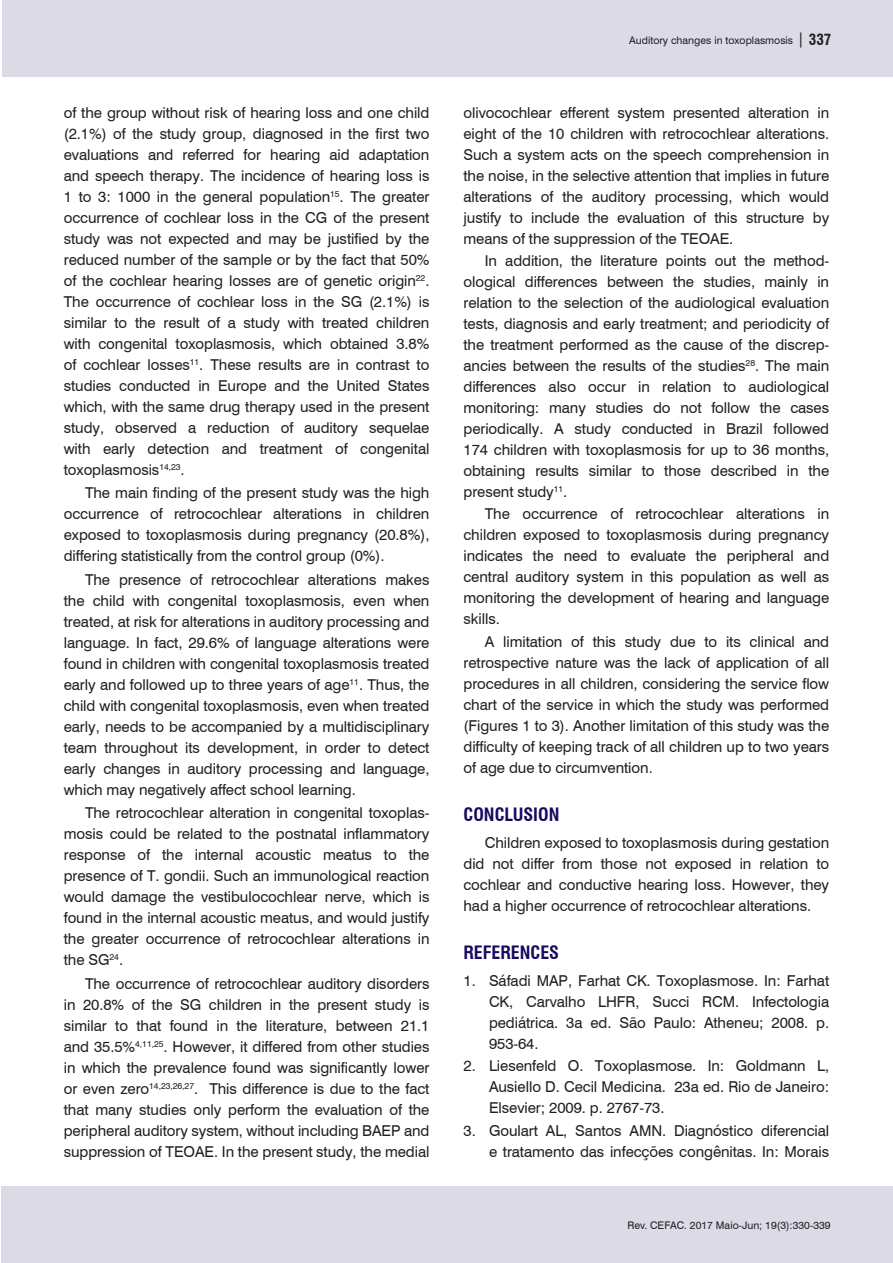
<style>
.page{position:relative;width:893px;height:1263px;background:#fff}
.page>*{position:absolute;margin:0;border:0;box-sizing:border-box;transform-origin:0 0}
.Nivel_1{font:700 condensed 18px "Swiss 721 BT";color:#18085f}
.Corpo_do_texto_INGL{font:15px/21px "Swiss 721 BT";letter-spacing:-.005em;color:#231f20;text-align:justify}
.Referencias_-_numer{font:15px/21px "Swiss 721 BT";letter-spacing:-.005em;color:#231f20;text-align:justify}
.t1{font:10.5px "Swiss 721 BT";color:#231f20}
.s1{font-size:15px}
.s2{font-weight:700;font-stretch:condensed;font-size:15px}
</style>
<div class="page">
<div style="left:1px;top:1186px;width:892px;height:77px;background:#dcdae7"></div>
<div style="left:2px;top:0;width:891px;height:77px;background:#dcdae7"></div>
<p class="Corpo_do_texto_INGL" style="left:64px;top:101px;width:367px">of the group without risk of hearing loss and one child (2.1%) of the study group, diagnosed in the first two evaluations and referred for hearing aid adaptation and speech therapy. The incidence of hearing loss is 1 to 3: 1000 in the general population<sup>15</sup>. The greater occurrence of cochlear loss in the CG of the present study was not expected and may be justified by the reduced number of the sample or by the fact that 50% of the cochlear hearing losses are of genetic origin<sup>22</sup>.<br>The occurrence of cochlear loss in the SG (2.1%) is similar to the result of a study with treated children with congenital toxoplasmosis, which obtained 3.8% of cochlear losses<sup>11</sup>. These results are in contrast to studies conducted in Europe and the United States which, with the same drug therapy used in the present study, observed a reduction of auditory sequelae with early detection and treatment of congenital toxoplasmosis<sup>14,23</sup>.</p>
<p class="Corpo_do_texto_INGL" style="left:64px;top:482px;width:367px;text-indent:21px">The main finding of the present study was the high occurrence of retrocochlear alterations in children exposed to toxoplasmosis during pregnancy (20.8%), differing statistically from the control group (0%).</p>
<p class="Corpo_do_texto_INGL" style="left:64px;top:568px;width:367px;text-indent:21px">The presence of retrocochlear alterations makes the child with congenital toxoplasmosis, even when treated, at risk for alterations in auditory processing and language. In fact, 29.6% of language alterations were found in children with congenital toxoplasmosis treated early and followed up to three years of age<sup>11</sup>. Thus, the child with congenital toxoplasmosis, even when treated early, needs to be accompanied by a multidisciplinary team throughout its development, in order to detect early changes in auditory processing and language, which may negatively affect school learning.</p>
<p class="Corpo_do_texto_INGL" style="left:64px;top:802px;width:367px;text-indent:21px">The retrocochlear alteration in congenital toxoplas&shy;mosis could be related to the postnatal inflammatory response of the internal acoustic meatus to the presence of T. gondii. Such an immunological reaction would damage the vestibulocochlear nerve, which is found in the internal acoustic meatus, and would justify the greater occurrence of retrocochlear alterations in the SG<sup>24</sup>.</p>
<p class="Corpo_do_texto_INGL" style="left:64px;top:972px;width:367px;text-indent:21px">The occurrence of retrocochlear auditory disorders in 20.8% of the SG children in the present study is similar to that found in the literature, between 21.1 and 35.5%<sup>4,11,25</sup>. However, it differed from other studies in which the prevalence found was significantly lower or even zero<sup>14,23,26,27</sup>. This difference is due to the fact that many studies only perform the evaluation of the peripheral auditory system, without including BAEP and suppression of TEOAE. In the present study, the medial</p>
<p class="t1" style="left:629px;top:33px;width:204px">Auditory changes in toxoplasmosis <span class="s1">|</span> <span class="s2">337</span></p>
<p class="Corpo_do_texto_INGL" style="left:463px;top:101px;width:367px">olivocochlear efferent system presented alteration in eight of the 10 children with retrocochlear alterations.<br>Such a system acts on the speech comprehension in the noise, in the selective attention that implies in future alterations of the auditory processing, which would justify to include the evaluation of this structure by means of the suppression of the TEOAE.</p>
<p class="Corpo_do_texto_INGL" style="left:463px;top:250px;width:367px;text-indent:21px">In addition, the literature points out the method&shy;ological differences between the studies, mainly in relation to the selection of the audiological evaluation tests, diagnosis and early treatment; and periodicity of the treatment performed as the cause of the discrep&shy;ancies between the results of the studies<sup>28</sup>. The main differences also occur in relation to audiological monitoring: many studies do not follow the cases periodically. A study conducted in Brazil followed 174 children with toxoplasmosis for up to 36 months, obtaining results similar to those described in the present study<sup>11</sup>.</p>
<p class="Corpo_do_texto_INGL" style="left:463px;top:503px;width:367px;text-indent:21px">The occurrence of retrocochlear alterations in children exposed to toxoplasmosis during pregnancy indicates the need to evaluate the peripheral and central auditory system in this population as well as monitoring the development of hearing and language skills.</p>
<p class="Corpo_do_texto_INGL" style="left:463px;top:630px;width:367px;text-indent:21px">A limitation of this study due to its clinical and retrospective nature was the lack of application of all procedures in all children, considering the service flow chart of the service in which the study was performed (Figures 1 to 3). Another limitation of this study was the difficulty of keeping track of all children up to two years of age due to circumvention.</p>
<p class="Nivel_1" style="left:463px;top:804px;width:97px">CONCLUSION</p>
<p class="Corpo_do_texto_INGL" style="left:463px;top:831px;width:367px;text-indent:21px">Children exposed to toxoplasmosis during gestation did not differ from those not exposed in relation to cochlear and conductive hearing loss. However, they had a higher occurrence of retrocochlear alterations.</p>
<p class="Nivel_1" style="left:463px;top:942px;width:97px">REFERENCES</p>
<p class="Referencias_-_numer" style="left:489px;top:969px;width:342px;text-indent:-26px">1. Sáfadi MAP, Farhat CK. Toxoplasmose. In: Farhat CK, Carvalho LHFR, Succi RCM. Infectologia pediátrica. 3a ed. São Paulo: Atheneu; 2008. p.<br>953-64.</p>
<p class="Referencias_-_numer" style="left:489px;top:1055px;width:342px;text-indent:-26px">2. Liesenfeld O. Toxoplasmose. In: Goldmann L, Ausiello D. Cecil Medicina. 23a ed. Rio de Janeiro:<br>Elsevier; 2009. p. 2767-73.</p>
<p class="Referencias_-_numer" style="left:463px;top:1119px;width:367px;text-align:right">3. Goulart AL, Santos AMN. Diagnóstico diferencial e tratamento das infecções congênitas. In: Morais</p>
<p class="t1" style="left:627px;top:1218px;width:205px">Rev. CEFAC. 2017 Maio-Jun; 19(3):330-339</p>
</div>
